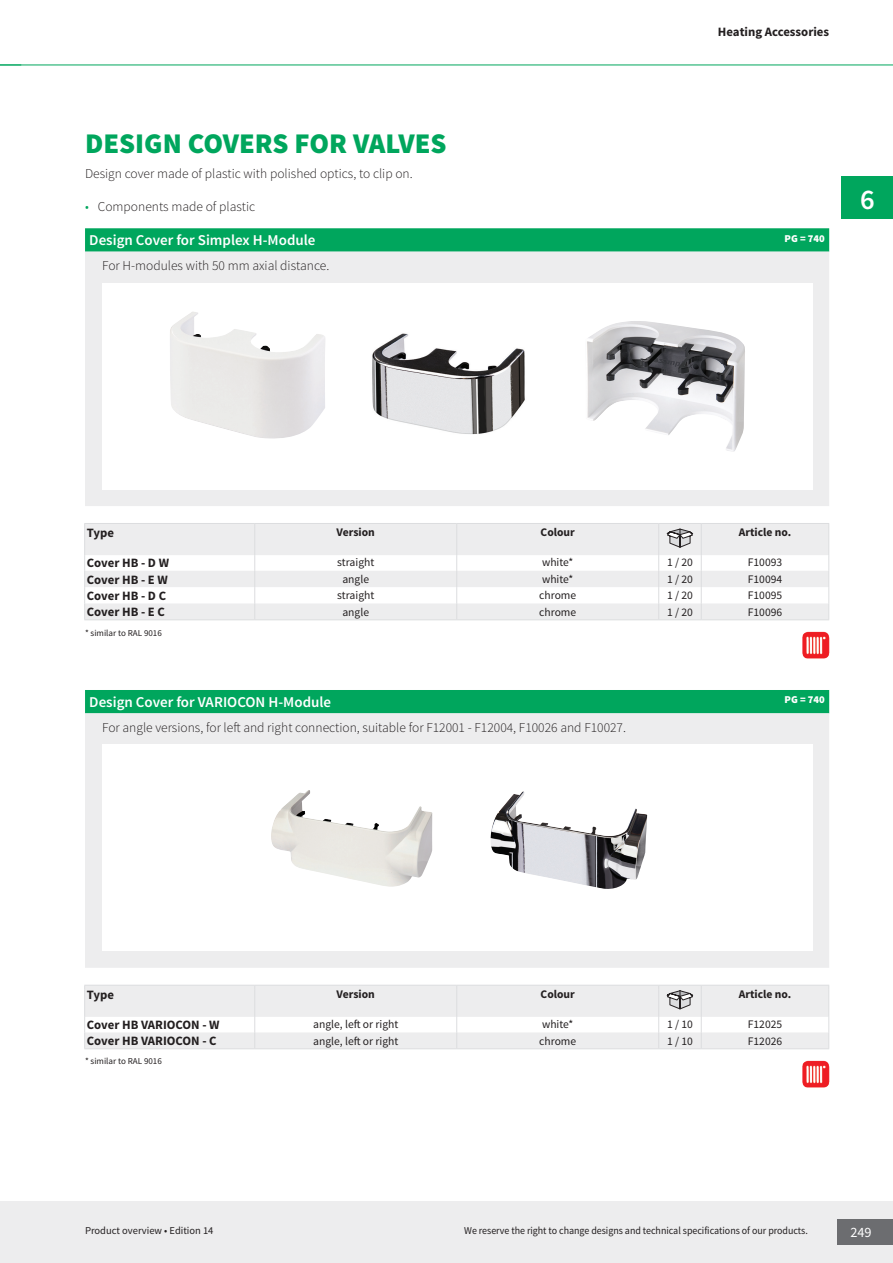
<style>
.page{position:relative;width:893px;height:1263px;background:#fff}
.page>*{position:absolute;margin:0;border:0;box-sizing:border-box;transform-origin:0 0}
.t1{font:900 28.5px "Source Sans Pro";color:#00a65d}
.t2{font:600 28.5px "Source Sans Pro";color:#fff}
.t3{font:600 15px "Source Sans Pro";color:#fff}
.t4{font:14.25px "Source Sans Pro";color:#fff}
.t5{font:300 13.5px "Source Sans Pro";color:#231f20}
.t6{font:700 12.75px "Source Sans Pro";color:#231f20}
.t7{font:700 11.7px "Source Sans Pro";color:#231f20}
.t8{font:11.55px "Source Sans Pro";color:#231f20}
.t9{font:10.5px "Source Sans Pro";letter-spacing:-.005em;color:#231f20;scale:.95 1}
.t10{font:10.5px "Source Sans Pro";letter-spacing:-.005em;color:#231f20}
.t11{font:900 10.5px "Source Sans Pro";color:#fff}
.t12{font:9px "Source Sans Pro";color:#231f20}
.s1{color:#00a65d}
</style>
<div class="page">
<div style="left:0;top:1201px;width:893px;height:62px;background:#ededee"></div>
<div style="left:842px;top:176px;width:51px;height:43px;background:#00a65d"></div>
<div style="left:838px;top:1219px;width:55px;height:26px;background:#6c6d70"></div>
<hr style="left:0;top:65px;width:893px;height:1px;background:#00a65d">
<svg style="left:0;top:65px;width:21px;height:1px"></svg>
<svg style="left:85px;top:228px;width:744px;height:24px;background:#08a862"></svg>
<div style="left:85px;top:252px;width:744px;height:254px;background:#ededee"></div>
<div style="left:102px;top:283px;width:710px;height:206px;background:#fff"></div>
<img style="left:170px;top:312px;width:155px;height:127px">
<img style="left:372px;top:333px;width:153px;height:102px">
<img style="left:587px;top:321px;width:158px;height:131px">
<svg style="left:85px;top:524px;width:743px;height:95px;fill:#ededee"></svg>
<hr style="left:84px;top:523px;width:171px;height:1px;background:#dcdddf">
<hr style="left:255px;top:523px;width:202px;height:1px;background:#dcdddf">
<hr style="left:457px;top:523px;width:202px;height:1px;background:#dcdddf">
<hr style="left:659px;top:523px;width:42px;height:1px;background:#dcdddf">
<hr style="left:701px;top:523px;width:128px;height:1px;background:#dcdddf">
<svg style="left:84px;top:524px;width:1px;height:95px"></svg>
<svg style="left:254px;top:524px;width:1px;height:95px"></svg>
<svg style="left:456px;top:524px;width:1px;height:95px"></svg>
<svg style="left:658px;top:524px;width:1px;height:95px"></svg>
<svg style="left:701px;top:524px;width:1px;height:95px"></svg>
<svg style="left:828px;top:524px;width:1px;height:95px"></svg>
<hr style="left:84px;top:619px;width:171px;height:1px;background:#dcdddf">
<hr style="left:255px;top:619px;width:202px;height:1px;background:#dcdddf">
<hr style="left:457px;top:619px;width:202px;height:1px;background:#dcdddf">
<hr style="left:659px;top:619px;width:42px;height:1px;background:#dcdddf">
<hr style="left:701px;top:619px;width:128px;height:1px;background:#dcdddf">
<svg style="left:666px;top:528px;width:28px;height:20px"></svg>
<img style="left:802px;top:632px;width:27px;height:27px">
<div style="left:85px;top:690px;width:744px;height:23px;background:#00a65d"></div>
<div style="left:85px;top:713px;width:744px;height:255px;background:#ededee"></div>
<div style="left:102px;top:745px;width:710px;height:206px;background:#fff"></div>
<img style="left:271px;top:790px;width:161px;height:97px">
<img style="left:490px;top:792px;width:157px;height:97px">
<svg style="left:85px;top:986px;width:743px;height:62px;fill:#ededee"></svg>
<hr style="left:84px;top:985px;width:171px;height:1px;background:#dcdddf">
<hr style="left:255px;top:985px;width:202px;height:1px;background:#dcdddf">
<hr style="left:457px;top:985px;width:202px;height:1px;background:#dcdddf">
<hr style="left:659px;top:985px;width:42px;height:1px;background:#dcdddf">
<hr style="left:701px;top:985px;width:128px;height:1px;background:#dcdddf">
<svg style="left:84px;top:986px;width:1px;height:62px"></svg>
<svg style="left:254px;top:986px;width:1px;height:62px"></svg>
<svg style="left:456px;top:986px;width:1px;height:62px"></svg>
<svg style="left:658px;top:986px;width:1px;height:62px"></svg>
<svg style="left:701px;top:986px;width:1px;height:62px"></svg>
<svg style="left:828px;top:986px;width:1px;height:62px"></svg>
<hr style="left:84px;top:1048px;width:171px;height:1px;background:#dcdddf">
<hr style="left:255px;top:1048px;width:202px;height:1px;background:#dcdddf">
<hr style="left:457px;top:1048px;width:202px;height:1px;background:#dcdddf">
<hr style="left:659px;top:1048px;width:42px;height:1px;background:#dcdddf">
<hr style="left:701px;top:1048px;width:128px;height:1px;background:#dcdddf">
<svg style="left:666px;top:990px;width:28px;height:20px"></svg>
<img style="left:802px;top:1061px;width:27px;height:27px">
<p class="t6" style="left:718px;top:24px;width:113px">Heating Accessories</p>
<h1 class="t1" style="left:85px;top:125px;width:363px">DESIGN COVERS FOR VALVES</h1>
<p class="t5" style="left:85px;top:166px;width:329px">Design cover made of plastic with polished optics, to clip on.</p>
<p class="t5" style="left:85px;top:198px;width:172px"><span class="s1">•</span> Components made of plastic</p>
<p class="t3" style="left:89px;top:231px;width:228px">Design Cover for Simplex H-Module</p>
<p class="t11" style="left:785px;top:231px;width:42px">PG = 740</p>
<p class="t5" style="left:102px;top:258px;width:229px">For H-modules with 50 mm axial distance.</p>
<h1 class="t2" style="left:860px;top:182px;width:16px">6</h1>
<p class="t6" style="left:87px;top:525px;width:29px">Type</p>
<p class="t7" style="left:337px;top:525px;width:40px">Version</p>
<p class="t7" style="left:541px;top:525px;width:36px">Colour</p>
<p class="t7" style="left:739px;top:525px;width:54px">Article no.</p>
<p class="t6" style="left:87px;top:555px;width:84px">Cover HB - D W</p>
<p class="t8" style="left:337px;top:555px;width:39px">straight</p>
<p class="t8" style="left:542px;top:555px;width:33px">white*</p>
<p class="t8" style="left:667px;top:555px;width:27px">1 / 20</p>
<p class="t8" style="left:748px;top:555px;width:36px">F10093</p>
<p class="t6" style="left:87px;top:571px;width:83px">Cover HB - E W</p>
<p class="t8" style="left:342px;top:572px;width:28px">angle</p>
<p class="t8" style="left:542px;top:572px;width:33px">white*</p>
<p class="t8" style="left:667px;top:572px;width:27px">1 / 20</p>
<p class="t8" style="left:748px;top:572px;width:36px">F10094</p>
<p class="t6" style="left:87px;top:588px;width:81px">Cover HB - D C</p>
<p class="t8" style="left:337px;top:588px;width:39px">straight</p>
<p class="t8" style="left:539px;top:588px;width:39px">chrome</p>
<p class="t8" style="left:667px;top:588px;width:27px">1 / 20</p>
<p class="t8" style="left:748px;top:588px;width:36px">F10095</p>
<p class="t6" style="left:87px;top:604px;width:80px">Cover HB - E C</p>
<p class="t8" style="left:342px;top:604px;width:28px">angle</p>
<p class="t8" style="left:539px;top:604px;width:39px">chrome</p>
<p class="t8" style="left:667px;top:604px;width:27px">1 / 20</p>
<p class="t8" style="left:748px;top:604px;width:36px">F10096</p>
<p class="t12" style="left:85px;top:627px;width:78px">* similar to RAL 9016</p>
<p class="t3" style="left:89px;top:692px;width:243px">Design Cover for VARIOCON H-Module</p>
<p class="t11" style="left:785px;top:693px;width:42px">PG = 740</p>
<p class="t5" style="left:102px;top:719px;width:525px">For angle versions, for left and right connection, suitable for F12001 - F12004, F10026 and F10027.</p>
<p class="t6" style="left:87px;top:986px;width:29px">Type</p>
<p class="t7" style="left:337px;top:987px;width:40px">Version</p>
<p class="t7" style="left:541px;top:987px;width:36px">Colour</p>
<p class="t7" style="left:739px;top:987px;width:54px">Article no.</p>
<p class="t6" style="left:87px;top:1016px;width:134px">Cover HB VARIOCON - W</p>
<p class="t8" style="left:313px;top:1017px;width:87px">angle, left or right</p>
<p class="t8" style="left:542px;top:1017px;width:33px">white*</p>
<p class="t8" style="left:667px;top:1017px;width:27px">1 / 10</p>
<p class="t8" style="left:748px;top:1017px;width:36px">F12025</p>
<p class="t6" style="left:87px;top:1033px;width:131px">Cover HB VARIOCON - C</p>
<p class="t8" style="left:313px;top:1033px;width:87px">angle, left or right</p>
<p class="t8" style="left:539px;top:1033px;width:39px">chrome</p>
<p class="t8" style="left:667px;top:1033px;width:27px">1 / 10</p>
<p class="t8" style="left:748px;top:1033px;width:36px">F12026</p>
<p class="t12" style="left:85px;top:1056px;width:78px">* similar to RAL 9016</p>
<p class="t10" style="left:85px;top:1224px;width:130px">Product overview • Edition 14</p>
<p class="t9" style="left:464px;top:1224px;width:363px">We reserve the right to change designs and technical specifications of our products.</p>
<p class="t4" style="left:850px;top:1223px;width:23px">249</p>
</div>
